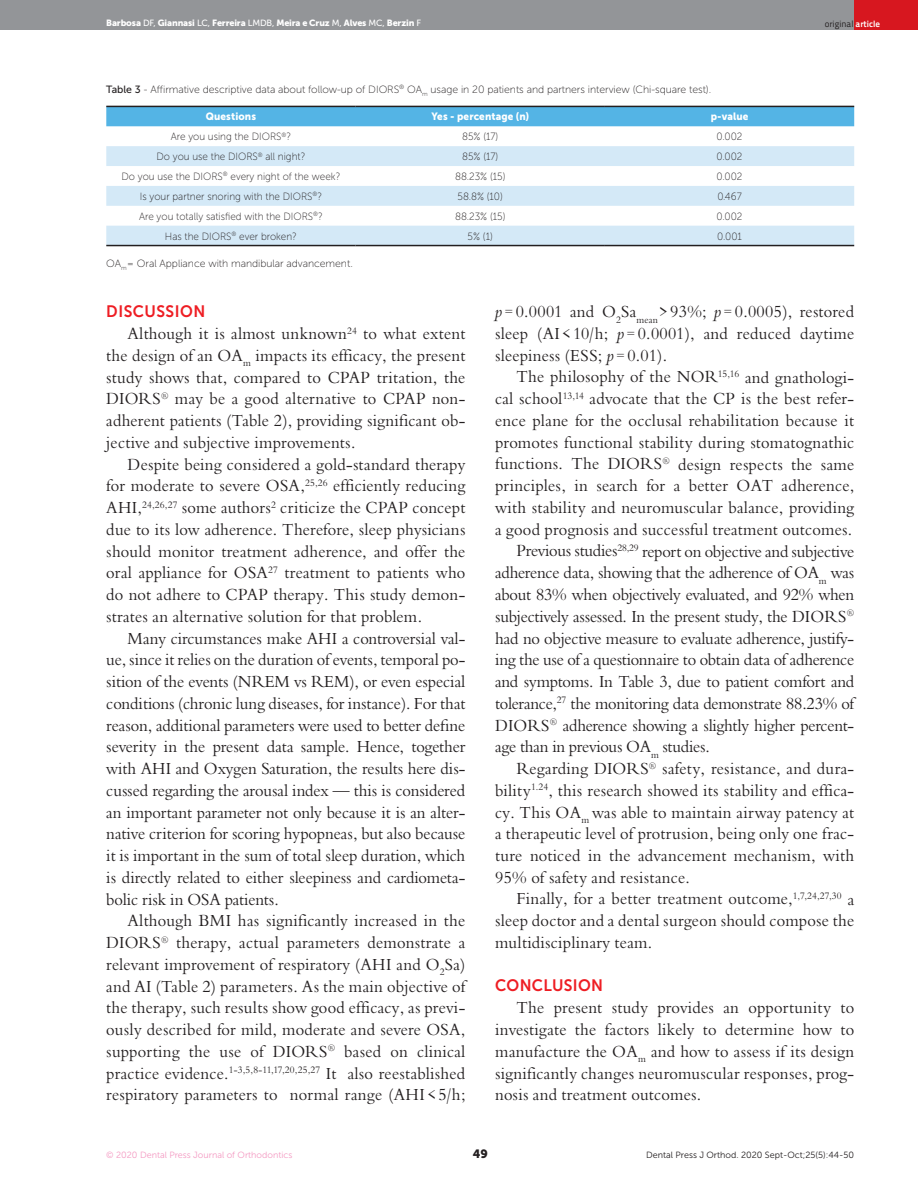
<style>
.page{position:relative;width:918px;height:1188px;background:#fff}
.page>*{position:absolute;margin:0;border:0;box-sizing:border-box;transform-origin:0 0}
.t1{font:16.5px/21.8px "Bergamo Std";letter-spacing:.01em;color:#231f20;text-align:justify;scale:.95 1}
.t2{font:16.5px "Bergamo Std";letter-spacing:-.015em;color:#231f20;scale:.95 1}
.t3{font:16.5px "Bergamo Std";letter-spacing:-.01em;color:#231f20;scale:.95 1}
.t4{font:16.5px "Museo Sans 700";letter-spacing:.025em;color:#ee1d23;scale:.95 1}
.t5{font:12px "Museo Sans 900";color:#231f20}
.t6{font:10.5px "Museo Sans 100";color:#231f20;scale:.95 1}
.t7{font:10.5px "Museo Sans 100";color:#231f20}
.t8{font:10.5px "Museo Sans 900";letter-spacing:.01em;color:#fff;scale:.95 1}
.t9{font:9px "Museo Sans 900";letter-spacing:-.015em;color:#fff}
.t10{font:9px "Museo Sans 300";color:#231f20}
.t11{font:9px "Museo Sans 300";color:#f499c2}
.t12{font:9px "Titillium Text 22 L";color:#231f20}
.s1{font-family:"Museo Sans 500"}
.s2{font-weight:700;color:#fff}
.s3{font-style:italic}
</style>
<div class="page">
<div style="left:0;top:0;width:918px;height:30px;background:#939598"></div>
<div style="left:854px;top:0;width:64px;height:30px;background:#d7171f"></div>
<div style="left:106px;top:107px;width:748px;height:19px;background:#54b4e5"></div>
<svg style="left:106px;top:146px;width:748px;height:99px;fill:#d4e9f7"></svg>
<hr style="left:106px;top:106px;width:250px;height:1px;background:#231f20">
<hr style="left:356px;top:106px;width:249px;height:1px;background:#231f20">
<hr style="left:605px;top:106px;width:249px;height:1px;background:#231f20">
<hr style="left:106px;top:245px;width:250px;height:1px;background:#231f20">
<hr style="left:356px;top:245px;width:249px;height:1px;background:#231f20">
<hr style="left:605px;top:245px;width:249px;height:1px;background:#231f20">
<p class="t9" style="left:106px;top:18px;width:316px">Barbosa <span class="s1">DF,</span> Giannasi <span class="s1">LC,</span> Ferreira <span class="s1">LMDB,</span> Meira e Cruz <span class="s1">M,</span> Alves <span class="s1">MC,</span> Berzin <span class="s1">F</span></p>
<p class="t12" style="left:825px;top:17px;width:57px">original <span class="s2">article</span></p>
<p class="t7" style="left:106px;top:84px;width:606px"><span class="s1">Table 3</span> - Affirmative descriptive data about follow-up of DIORS<sup>®</sup> OA<sub>m</sub> usage in 20 patients and partners interview (Chi-square test).</p>
<p class="t8" style="left:206px;top:111px;width:54px">Questions</p>
<p class="t8" style="left:431px;top:111px;width:104px">Yes - percentage (n)</p>
<p class="t8" style="left:711px;top:111px;width:41px">p-value</p>
<p class="t6" style="left:171px;top:131px;width:128px">Are you using the DIORS<sup>®</sup>?</p>
<p class="t6" style="left:462px;top:131px;width:40px">85% (17)</p>
<p class="t6" style="left:717px;top:131px;width:29px">0.002</p>
<p class="t6" style="left:157px;top:151px;width:158px">Do you use the DIORS<sup>®</sup> all night?</p>
<p class="t6" style="left:462px;top:151px;width:40px">85% (17)</p>
<p class="t6" style="left:717px;top:151px;width:29px">0.002</p>
<p class="t6" style="left:122px;top:171px;width:232px">Do you use the DIORS<sup>®</sup> every night of the week?</p>
<p class="t6" style="left:455px;top:171px;width:55px">88.23% (15)</p>
<p class="t6" style="left:717px;top:171px;width:29px">0.002</p>
<p class="t6" style="left:140px;top:191px;width:193px">Is your partner snoring with the DIORS<sup>®</sup>?</p>
<p class="t6" style="left:458px;top:191px;width:49px">58.8% (10)</p>
<p class="t6" style="left:717px;top:191px;width:27px">0.467</p>
<p class="t6" style="left:139px;top:210px;width:195px">Are you totally satisfied with the DIORS<sup>®</sup>?</p>
<p class="t6" style="left:455px;top:210px;width:55px">88.23% (15)</p>
<p class="t6" style="left:717px;top:210px;width:29px">0.002</p>
<p class="t6" style="left:165px;top:230px;width:141px">Has the DIORS<sup>®</sup> ever broken?</p>
<p class="t6" style="left:468px;top:230px;width:28px">5% (1)</p>
<p class="t6" style="left:717px;top:230px;width:28px">0.001</p>
<p class="t7" style="left:106px;top:258px;width:248px">OA<sub>m</sub>= Oral Appliance with mandibular advancement.</p>
<p class="t4" style="left:106px;top:302px;width:106px">DISCUSSION</p>
<p class="t1" style="left:106px;top:323px;width:380px;text-indent:21px">Although it is almost unknown<sup>24</sup> to what extent the design of an OA<sub>m</sub> impacts its efficacy, the present study shows that, compared to CPAP tritation, the DIORS<sup>®</sup> may be a good alternative to CPAP non&shy;adherent patients (Table 2), providing significant ob&shy;jective and subjective improvements.</p>
<p class="t1" style="left:106px;top:453px;width:380px;text-indent:21px">Despite being considered a gold-standard therapy for moderate to severe OSA,<sup>25,26</sup> efficiently reducing AHI,<sup>24,26,27</sup> some authors<sup>2</sup> criticize the CPAP concept due to its low adherence. Therefore, sleep physicians should monitor treatment adherence, and offer the oral appliance for OSA<sup>27</sup> treatment to patients who do not adhere to CPAP therapy. This study demon&shy;strates an alternative solution for that problem.</p>
<p class="t1" style="left:106px;top:627px;width:380px;text-indent:21px">Many circumstances make AHI a controversial val&shy;ue, since it relies on the duration of events, temporal po&shy;sition of the events (NREM vs REM), or even especial conditions (chronic lung diseases, for instance). For that reason, additional parameters were used to better define severity in the present data sample. Hence, together with AHI and Oxygen Saturation, the results here dis&shy;cussed regarding the arousal index — this is considered an important parameter not only because it is an alter&shy;native criterion for scoring hypopneas, but also because it is important in the sum of total sleep duration, which is directly related to either sleepiness and cardiometa&shy;bolic risk in OSA patients.</p>
<p class="t1" style="left:106px;top:910px;width:380px;text-indent:21px">Although BMI has significantly increased in the DIORS<sup>®</sup> therapy, actual parameters demonstrate a relevant improvement of respiratory (AHI and O<sub>2</sub>Sa) and AI (Table 2) parameters. As the main objective of the therapy, such results show good efficacy, as previ&shy;ously described for mild, moderate and severe OSA, supporting the use of DIORS<sup>®</sup> based on clinical practice evidence.<sup>1-3,5,8-11,17,20,25,27</sup> It also reestablished respiratory parameters to normal range (AHI &lt; 5/h;</p>
<p class="t1" style="left:495px;top:301px;width:379px"><span class="s3">p</span> = 0.0001 and O<sub>2</sub>Sa<sub>mean</sub> &gt; 93%; <span class="s3">p</span> = 0.0005), restored sleep (AI &lt; 10/h; <span class="s3">p</span> = 0.0001), and reduced daytime sleepiness (ESS; <span class="s3">p</span> = 0.01).</p>
<p class="t1" style="left:516px;top:366px;width:357px">The philosophy of the NOR<sup>15,16</sup> and gnathologi-</p>
<p class="t1" style="left:495px;top:388px;width:379px">cal school<sup>13,14</sup> advocate that the CP is the best refer-</p>
<p class="t1" style="left:495px;top:410px;width:379px">ence plane for the occlusal rehabilitation because it</p>
<p class="t1" style="left:495px;top:431px;width:379px">promotes functional stability during stomatognathic</p>
<p class="t1" style="left:495px;top:453px;width:379px">functions. The DIORS<sup>®</sup> design respects the same</p>
<p class="t1" style="left:495px;top:475px;width:379px">principles, in search for a better OAT adherence,</p>
<p class="t1" style="left:495px;top:497px;width:379px">with stability and neuromuscular balance, providing</p>
<p class="t1" style="left:495px;top:518px;width:377px">a good prognosis and successful treatment outcomes.</p>
<p class="t2" style="left:516px;top:541px;width:357px">Previous studies<sup>28,29</sup> report on objective and subjective</p>
<p class="t2" style="left:495px;top:563px;width:379px">adherence data, showing that the adherence of OA<sub>m</sub> was</p>
<p class="t3" style="left:495px;top:585px;width:379px">about 83% when objectively evaluated, and 92% when</p>
<p class="t3" style="left:495px;top:607px;width:379px">subjectively assessed. In the present study, the DIORS<sup>®</sup></p>
<p class="t3" style="left:495px;top:628px;width:379px">had no objective measure to evaluate adherence, justify-</p>
<p class="t2" style="left:495px;top:650px;width:380px">ing the use of a questionnaire to obtain data of adherence</p>
<p class="t2" style="left:495px;top:672px;width:379px">and symptoms. In Table 3, due to patient comfort and</p>
<p class="t2" style="left:495px;top:694px;width:379px">tolerance,<sup>27</sup> the monitoring data demonstrate 88.23% of</p>
<p class="t3" style="left:495px;top:715px;width:379px">DIORS<sup>®</sup> adherence showing a slightly higher percent-</p>
<p class="t3" style="left:495px;top:737px;width:227px">age than in previous OA<sub>m</sub> studies.</p>
<p class="t1" style="left:516px;top:758px;width:357px">Regarding DIORS<sup>®</sup> safety, resistance, and dura-</p>
<p class="t1" style="left:495px;top:779px;width:379px">bility<sup>1.24</sup>, this research showed its stability and effica-</p>
<p class="t1" style="left:495px;top:801px;width:379px">cy. This OA<sub>m</sub> was able to maintain airway patency at</p>
<p class="t1" style="left:495px;top:823px;width:379px">a therapeutic level of protrusion, being only one frac-</p>
<p class="t1" style="left:495px;top:845px;width:379px">ture noticed in the advancement mechanism, with</p>
<p class="t1" style="left:495px;top:866px;width:206px">95% of safety and resistance.</p>
<p class="t1" style="left:516px;top:888px;width:357px">Finally, for a better treatment outcome,<sup>1,7,24,27,30</sup> a</p>
<p class="t1" style="left:495px;top:910px;width:379px">sleep doctor and a dental surgeon should compose the</p>
<p class="t1" style="left:495px;top:932px;width:167px">multidisciplinary team.</p>
<p class="t4" style="left:495px;top:977px;width:115px">CONCLUSION</p>
<p class="t1" style="left:495px;top:997px;width:379px;text-indent:21px">The present study provides an opportunity to investigate the factors likely to determine how to manufacture the OA<sub>m</sub> and how to assess if its design significantly changes neuromuscular responses, prog&shy;nosis and treatment outcomes.</p>
<p class="t11" style="left:106px;top:1150px;width:188px">© 2020 Dental Press Journal of Orthodontics</p>
<p class="t5" style="left:473px;top:1147px;width:17px">49</p>
<p class="t10" style="left:646px;top:1150px;width:210px">Dental Press J Orthod. 2020 Sept-Oct;25(5):44-50</p>
</div>
